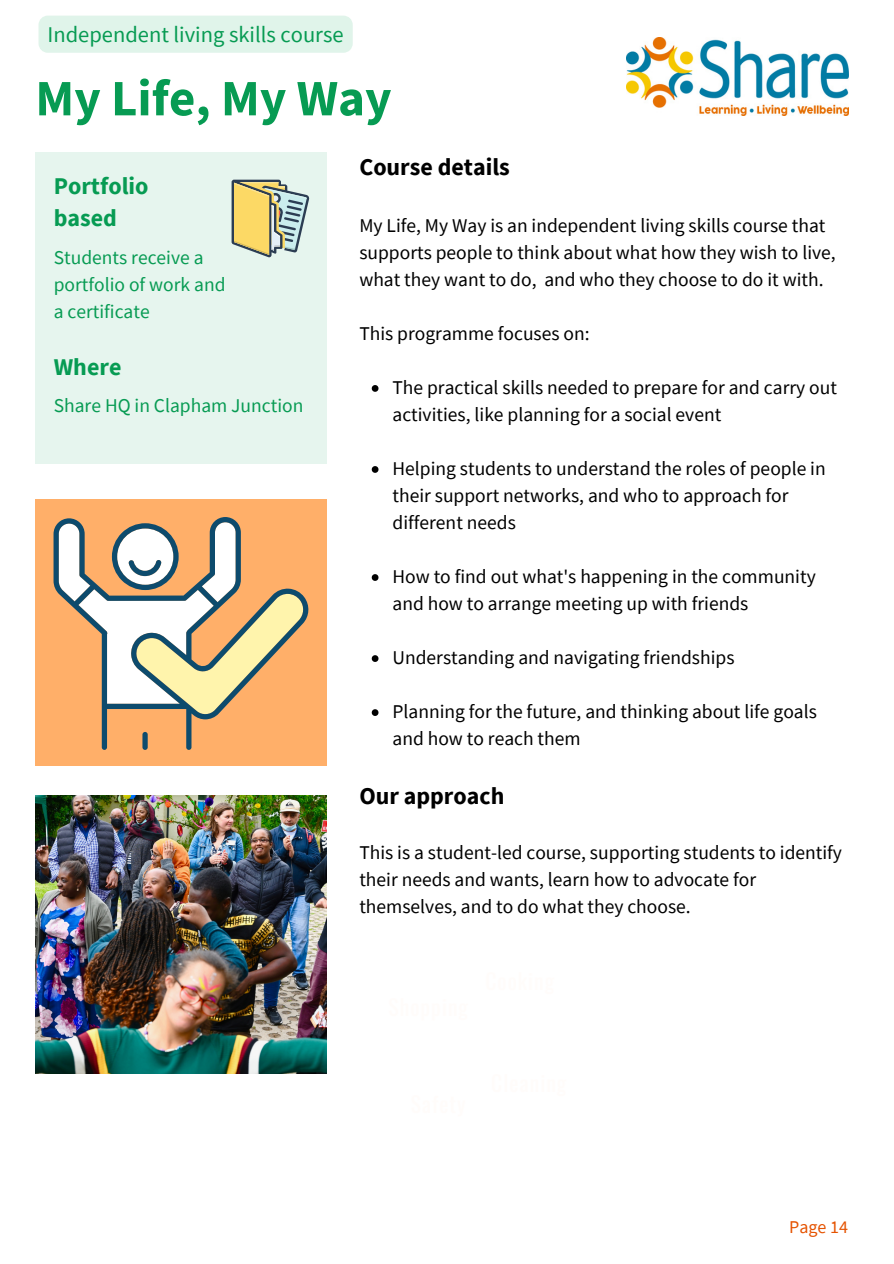
<style>
.page{position:relative;width:894px;height:1264px;background:#fff}
.page>*{position:absolute;margin:0;border:0;box-sizing:border-box;transform-origin:0 0}
.t1{font:700 51px "Source Sans Pro";color:#079b53}
.t2{font:700 24px "Source Sans Pro";color:#000}
.t3{font:700 24px/32.7px "Source Sans Pro";color:#079b53}
.t4{font:22.5px "Source Sans Pro";color:#079b53}
.t5{font:19.5px/27px "Source Sans Pro";color:#000}
.t6{font:19.5px/27px "Source Sans Pro";color:#079b53}
.t7{font:18px "Source Sans Pro";color:#e55300}
</style>
<div class="page">
<img style="left:626px;top:37px;width:222px;height:79px">
<div style="left:35px;top:152px;width:291px;height:312px;background:#e6f5ee"></div>
<svg style="left:231px;top:180px;width:78px;height:77px"></svg>
<div style="left:35px;top:499px;width:291px;height:266px;background:#ffaf69"></div>
<svg style="left:53px;top:517px;width:256px;height:233px"></svg>
<img style="left:35px;top:795px;width:291px;height:278px">
<svg style="left:371px;top:385px;width:7px;height:7px"></svg>
<svg style="left:371px;top:466px;width:7px;height:7px"></svg>
<svg style="left:371px;top:574px;width:7px;height:7px"></svg>
<svg style="left:371px;top:655px;width:7px;height:7px"></svg>
<svg style="left:371px;top:709px;width:7px;height:7px"></svg>
<div style="left:38px;top:16px;width:314px;height:37px;background:#e0f4ea"></div>
<h4 class="t4" style="left:47px;top:19px;width:297px">Independent living skills course</h4>
<p class="t1" style="left:35px;top:65px;width:357px">My Life, My Way</p>
<h2 class="t3" style="left:54px;top:169px;width:96px">Portfolio based</h2>
<h4 class="t6" style="left:54px;top:243px;width:173px">Students receive a portfolio of work and a certificate</h4>
<h4 class="t3" style="left:54px;top:350px;width:69px">Where</h4>
<h4 class="t6" style="left:54px;top:392px;width:251px">Share HQ in Clapham Junction</h4>
<h1 class="t2" style="left:359px;top:151px;width:152px">Course details</h1>
<h2 class="t5" style="left:359px;top:211px;width:478px">My Life, My Way is an independent living skills course that supports people to think about what how they wish to live, what they want to do, and who they choose to do it with.</h2>
<h4 class="t5" style="left:359px;top:319px;width:232px">This programme focuses on:</h4>
<p class="t5" style="left:392px;top:373px;width:446px">The practical skills needed to prepare for and carry out activities, like planning for a social event</p>
<h2 class="t5" style="left:392px;top:454px;width:434px">Helping students to understand the roles of people in their support networks, and who to approach for different needs</h2>
<h4 class="t5" style="left:392px;top:562px;width:424px">How to find out what's happening in the community and how to arrange meeting up with friends</h4>
<p class="t5" style="left:392px;top:643px;width:343px">Understanding and navigating friendships</p>
<p class="t5" style="left:392px;top:697px;width:426px">Planning for the future, and thinking about life goals and how to reach them</p>
<h2 class="t2" style="left:359px;top:780px;width:146px">Our approach</h2>
<h4 class="t5" style="left:359px;top:838px;width:484px">This is a student-led course, supporting students to identify their needs and wants, learn how to advocate for themselves, and to do what they choose.</h4>
<p class="t7" style="left:789px;top:1215px;width:60px">Page 14</p>
</div>
